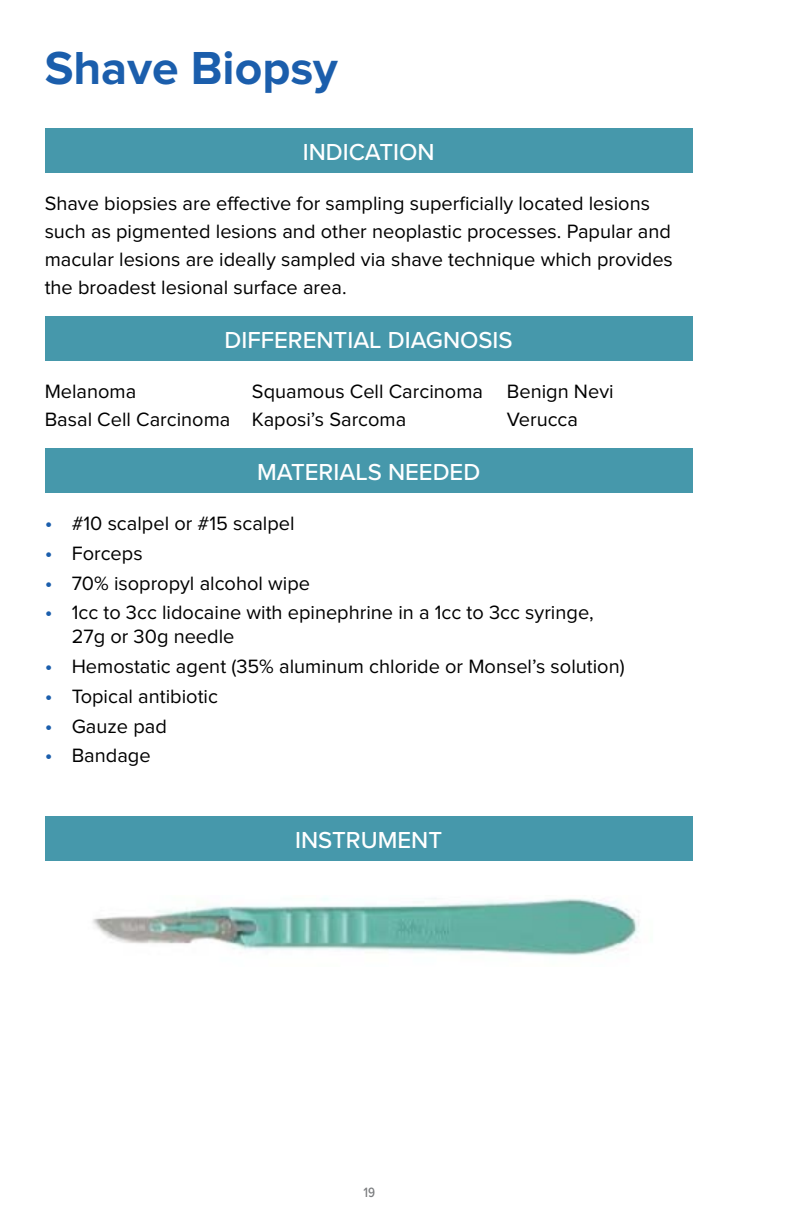
<style>
.page{position:relative;width:792px;height:1224px;background:#fff}
.page>*{position:absolute;margin:0;border:0;box-sizing:border-box;transform-origin:0 0}
.t1{font:700 48px "Proxima Nova";color:#1b5eac}
.t2{font:500 24px "Proxima Nova";color:#fff}
.t3{font:20px/28px "Proxima Nova";color:#000}
.t4{font:500 14px "Proxima Nova Cond";color:#7a7c7e}
.s1{font-size:22px;color:#1b5eac}
</style>
<div class="page">
<img style="left:92px;top:898px;width:547px;height:58px">
<div style="left:45px;top:128px;width:648px;height:45px;background:#4698ab"></div>
<div style="left:45px;top:448px;width:648px;height:45px;background:#4698ab"></div>
<div style="left:45px;top:316px;width:648px;height:45px;background:#4698ab"></div>
<div style="left:45px;top:816px;width:648px;height:45px;background:#4698ab"></div>
<h1 class="t1" style="left:45px;top:41px;width:295px">Shave Biopsy</h1>
<p class="t2" style="left:303px;top:134px;width:133px">INDICATION</p>
<p class="t3" style="left:45px;top:190px;width:630px">Shave biopsies are effective for sampling superficially located lesions such as pigmented lesions and other neoplastic processes. Papular and macular lesions are ideally sampled via shave technique which provides the broadest lesional surface area.</p>
<p class="t2" style="left:225px;top:322px;width:290px">DIFFERENTIAL DIAGNOSIS</p>
<p class="t3" style="left:45px;top:378px;width:187px">Melanoma<br>Basal Cell Carcinoma</p>
<p class="t3" style="left:252px;top:378px;width:233px">Squamous Cell Carcinoma<br>Kaposi’s Sarcoma</p>
<p class="t3" style="left:507px;top:378px;width:108px">Benign Nevi<br>Verucca</p>
<p class="t2" style="left:257px;top:454px;width:225px">MATERIALS NEEDED</p>
<p class="t3" style="left:45px;top:510px;width:251px"><span class="s1">•</span> #10 scalpel or #15 scalpel</p>
<p class="t3" style="left:45px;top:540px;width:99px"><span class="s1">•</span> Forceps</p>
<p class="t3" style="left:45px;top:570px;width:267px"><span class="s1">•</span> 70% isopropyl alcohol wipe</p>
<p class="t3" style="left:72px;top:602px;width:524px;line-height:24px;text-indent:-27px"><span class="s1">•</span> 1cc to 3cc lidocaine with epinephrine in a 1cc to 3cc syringe,<br>27g or 30g needle</p>
<p class="t3" style="left:45px;top:653px;width:582px"><span class="s1">•</span> Hemostatic agent (35% aluminum chloride or Monsel’s solution)</p>
<p class="t3" style="left:45px;top:683px;width:175px"><span class="s1">•</span> Topical antibiotic</p>
<p class="t3" style="left:45px;top:713px;width:124px"><span class="s1">•</span> Gauze pad</p>
<p class="t3" style="left:45px;top:743px;width:108px"><span class="s1">•</span> Bandage</p>
<p class="t2" style="left:295px;top:823px;width:149px">INSTRUMENT</p>
<p class="t4" style="left:363px;top:1182px;width:13px">19</p>
</div>
